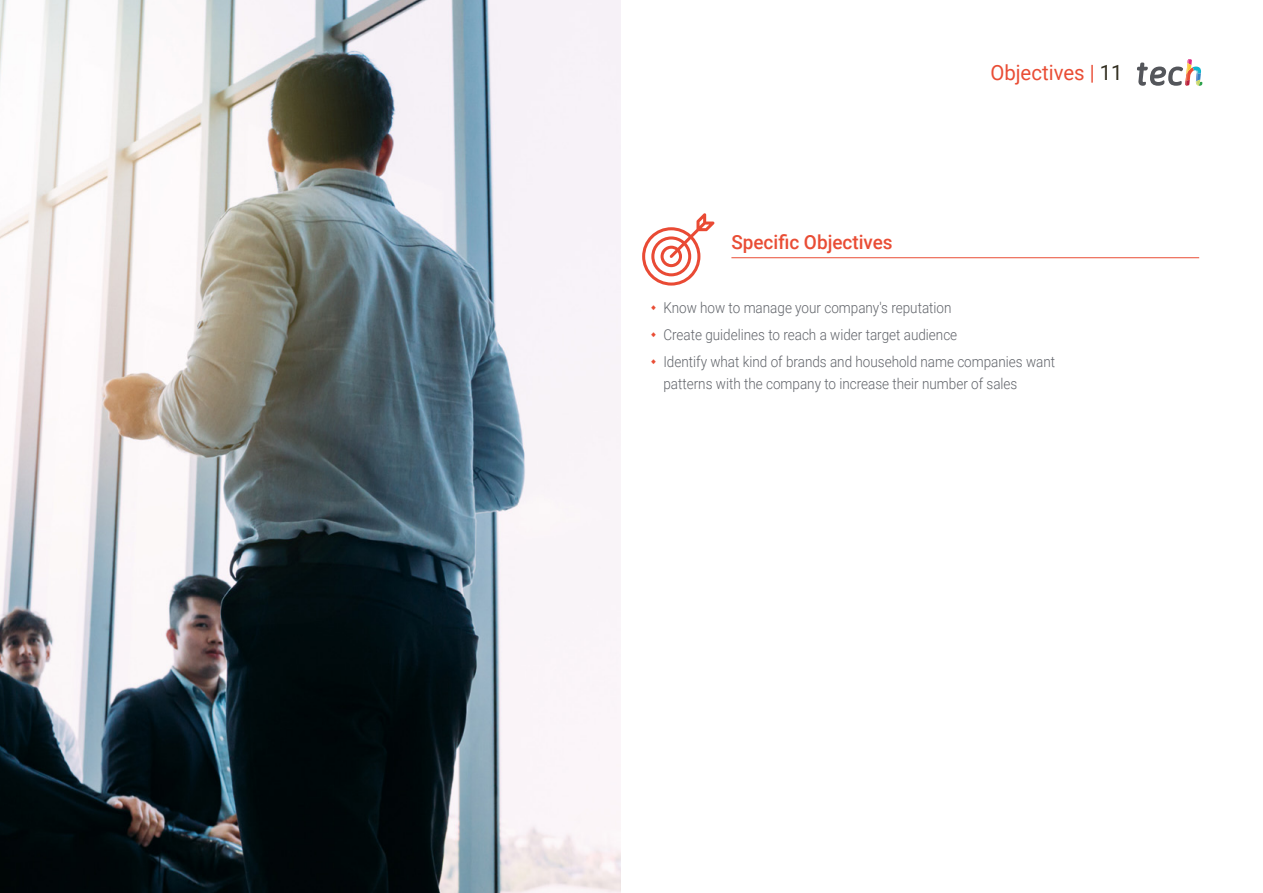
<style>
.page{position:relative;width:1263px;height:893px;background:#fff}
.page>*{position:absolute;margin:0;border:0;box-sizing:border-box;transform-origin:0 0}
.t1{font:21px "Roboto";color:#e94d35}
.t2{font:500 19.5px "Roboto";color:#e94d35}
.t3{font:300 15px/26.7px "Roboto";color:#61646a;scale:.9 1}
.s1{color:#e94d36}
.s2{color:#312e20}
</style>
<div class="page">
<svg style="left:642px;top:213px;width:72px;height:73px"></svg>
<hr style="left:731px;top:257px;width:468px;height:1px;background:#e94d35">
<svg style="left:1137px;top:59px;width:65px;height:27px"></svg>
<img style="left:0;top:0;width:621px;height:893px">
<h2 class="t2" style="left:731px;top:229px;width:163px">Specific Objectives</h2>
<h1 class="t1" style="left:990px;top:57px;width:134px">Objectives <span class="s1">|</span> <span class="s2">11</span></h1>
<p class="t3" style="left:663px;top:294px;width:437px">Know how to manage your company's reputation<br>Create guidelines to reach a wider target audience<br>Identify what kind of brands and household name companies want</p>
<p class="t3" style="left:663px;top:370px;width:395px">patterns with the company to increase their number of sales</p>
</div>
